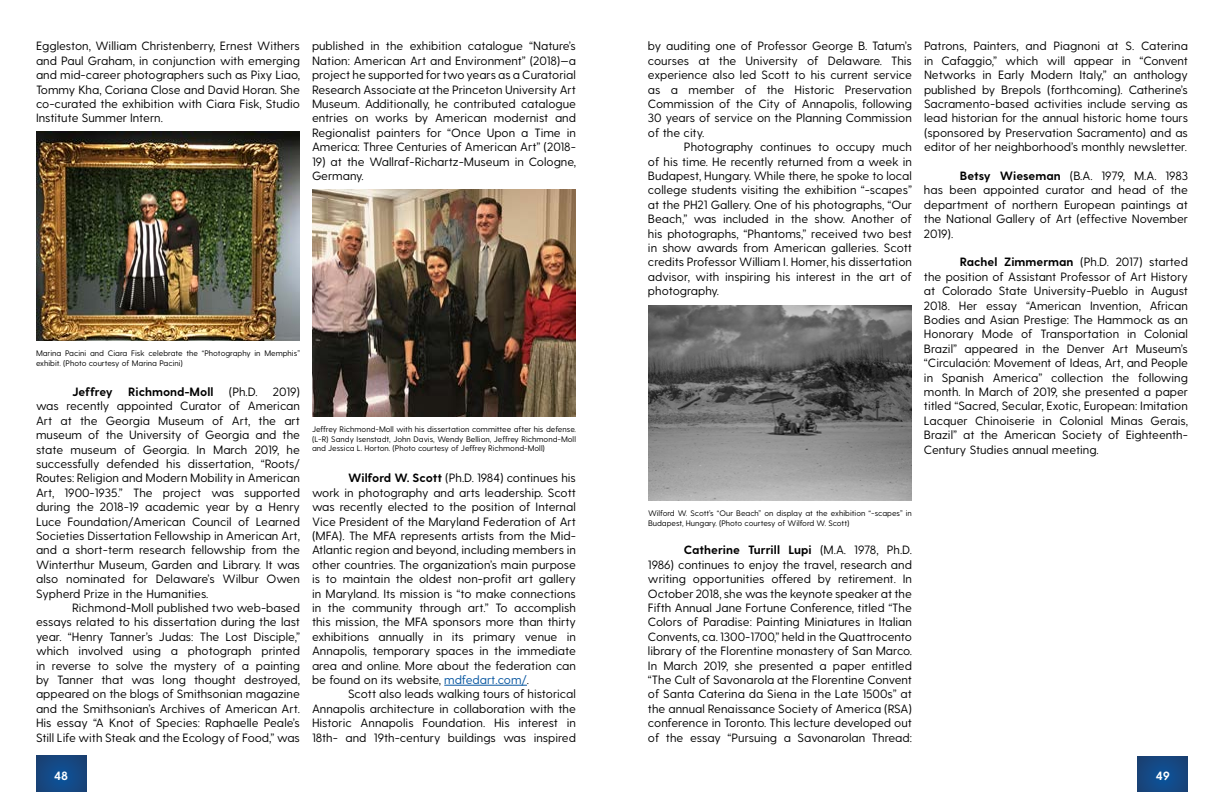
<style>
.page{position:relative;width:1224px;height:792px;background:#fff}
.page>*{position:absolute;margin:0;border:0;box-sizing:border-box;transform-origin:0 0}
.t1{font:12px/14.4px "Greycliff CF";color:#000;text-align:justify}
.t2{font:700 12px "Greycliff CF";color:#000}
.t3{font:700 12px "Greycliff CF";letter-spacing:-.02em;color:#000}
.t4{font:700 12px "Greycliff CF";color:#fff}
.t5{font:8px/9.6px "Greycliff CF";color:#000}
.s1{font-weight:700}
.s2{color:#04549f}
</style>
<div class="page">
<svg style="left:36px;top:756px;width:50px;height:36px;background:#144883"></svg>
<img style="left:36px;top:132px;width:264px;height:209px">
<hr style="left:444px;top:685px;width:83px;height:1px;background:#04549f">
<img style="left:312px;top:189px;width:264px;height:228px">
<svg style="left:1138px;top:756px;width:50px;height:36px;background:#144883"></svg>
<img style="left:648px;top:305px;width:264px;height:196px">
<p class="t1" style="left:36px;top:39px;width:266px">Eggleston, William Christenberry, Ernest Withers and Paul Graham, in conjunction with emerging and mid-career photographers such as Pixy Liao, Tommy Kha, Coriana Close and David Horan. She co-curated the exhibition with Ciara Fisk, Studio Institute Summer Intern.</p>
<p class="t1" style="left:312px;top:39px;width:266px">published in the exhibition catalogue “Nature’s Nation: American Art and Environment” (2018)—a project he supported for two years as a Curatorial Research Associate at the Princeton University Art Museum. Additionally, he contributed catalogue entries on works by American modernist and Regionalist painters for “Once Upon a Time in America: Three Centuries of American Art” (2018-</p>
<p class="t1" style="left:312px;top:154px;width:266px">19) at the Wallraf-Richartz-Museum in Cologne,<br>Germany.</p>
<p class="t5" style="left:36px;top:349px;width:266px">Marina Pacini and Ciara Fisk celebrate the “Photography in Memphis” exhibit. (Photo courtesy of Marina Pacini)</p>
<p class="t1" style="left:36px;top:385px;width:266px;text-indent:237px">2019) was recently appointed Curator of American Art at the Georgia Museum of Art, the art museum of the University of Georgia and the state museum of Georgia. In March 2019, he successfully defended his dissertation, “Roots/ Routes: Religion and Modern Mobility in American Art, 1900-1935.” The project was supported during the 2018-19 academic year by a Henry Luce Foundation/American Council of Learned Societies Dissertation Fellowship in American Art, and a short-term research fellowship from the Winterthur Museum, Garden and Library. It was also nominated for Delaware’s Wilbur Owen Sypherd Prize in the Humanities.</p>
<p class="t1" style="left:36px;top:601px;width:266px;text-indent:36px">Richmond-Moll published two web-based essays related to his dissertation during the last year. “Henry Tanner’s Judas: The Lost Disciple,” which involved using a photograph printed in reverse to solve the mystery of a painting by Tanner that was long thought destroyed, appeared on the blogs of Smithsonian magazine and the Smithsonian’s Archives of American Art.<br>His essay “A Knot of Species: Raphaelle Peale’s Still Life with Steak and the Ecology of Food,” was</p>
<p class="t3" style="left:72px;top:385px;width:42px">Jeffrey</p>
<p class="t2" style="left:128px;top:385px;width:87px">Richmond-Moll</p>
<p class="t1" style="left:229px;top:385px;width:30px">(Ph.D.</p>
<p class="t4" style="left:54px;top:768px;width:16px">48</p>
<p class="t5" style="left:312px;top:425px;width:266px;text-align:justify">Jeffrey Richmond-Moll with his dissertation committee after his defense. (L-R) Sandy Isenstadt, John Davis, Wendy Bellion, Jeffrey Richmond-Moll and Jessica L. Horton. (Photo courtesy of Jeffrey Richmond-Moll)</p>
<p class="t1" style="left:312px;top:471px;width:266px;text-indent:36px"><span class="s1">Wilford W. Scott</span> (Ph.D. 1984) continues his work in photography and arts leadership. Scott was recently elected to the position of Internal Vice President of the Maryland Federation of Art (MFA). The MFA represents artists from the Mid-Atlantic region and beyond, including members in other countries. The organization’s main purpose is to maintain the oldest non-profit art gallery in Maryland. Its mission is “to make connections in the community through art.” To accomplish this mission, the MFA sponsors more than thirty exhibitions annually in its primary venue in Annapolis, temporary spaces in the immediate area and online. More about the federation can be found on its website, <span class="s2">mdfedart.com/</span>.</p>
<p class="t1" style="left:312px;top:687px;width:266px;text-indent:36px">Scott also leads walking tours of historical Annapolis architecture in collaboration with the Historic Annapolis Foundation. His interest in 18th- and 19th-century buildings was inspired</p>
<p class="t1" style="left:648px;top:39px;width:266px">by auditing one of Professor George B. Tatum’s courses at the University of Delaware. This experience also led Scott to his current service as a member of the Historic Preservation Commission of the City of Annapolis, following 30 years of service on the Planning Commission of the city.</p>
<p class="t1" style="left:648px;top:140px;width:266px;text-indent:36px">Photography continues to occupy much of his time. He recently returned from a week in Budapest, Hungary. While there, he spoke to local college students visiting the exhibition “-scapes” at the PH21 Gallery. One of his photographs, “Our Beach,” was included in the show. Another of his photographs, “Phantoms,” received two best in show awards from American galleries. Scott credits Professor William I. Homer, his dissertation advisor, with inspiring his interest in the art of photography.</p>
<p class="t1" style="left:924px;top:39px;width:266px">Patrons, Painters, and Piagnoni at S. Caterina in Cafaggio,” which will appear in “Convent Networks in Early Modern Italy,” an anthology published by Brepols (forthcoming). Catherine’s Sacramento-based activities include serving as lead historian for the annual historic home tours (sponsored by Preservation Sacramento) and as editor of her neighborhood’s monthly newsletter.</p>
<p class="t1" style="left:924px;top:169px;width:266px;text-indent:36px"><span class="s1">Betsy Wieseman</span> (B.A. 1979, M.A. 1983 has been appointed curator and head of the department of northern European paintings at the National Gallery of Art (effective November 2019).</p>
<p class="t1" style="left:924px;top:255px;width:266px;text-indent:36px"><span class="s1">Rachel Zimmerman</span> (Ph.D. 2017) started the position of Assistant Professor of Art History at Colorado State University-Pueblo in August 2018. Her essay “American Invention, African Bodies and Asian Prestige: The Hammock as an Honorary Mode of Transportation in Colonial Brazil” appeared in the Denver Art Museum’s “Circulación: Movement of Ideas, Art, and People in Spanish America” collection the following month. In March of 2019, she presented a paper titled “Sacred, Secular, Exotic, European: Imitation Lacquer Chinoiserie in Colonial Minas Gerais, Brazil” at the American Society of Eighteenth-Century Studies annual meeting.</p>
<p class="t5" style="left:648px;top:509px;width:265px">Wilford W. Scott’s “Our Beach” on display at the exhibition “-scapes” in<br>Budapest, Hungary. (Photo courtesy of Wilford W. Scott)</p>
<p class="t1" style="left:648px;top:543px;width:266px;text-indent:36px"><span class="s1">Catherine Turrill Lupi</span> (M.A. 1978, Ph.D.<br>1986) continues to enjoy the travel, research and writing opportunities offered by retirement. In October 2018, she was the keynote speaker at the Fifth Annual Jane Fortune Conference, titled “The Colors of Paradise: Painting Miniatures in Italian Convents, ca. 1300-1700,” held in the Quattrocento library of the Florentine monastery of San Marco.<br>In March 2019, she presented a paper entitled “The Cult of Savonarola at the Florentine Convent of Santa Caterina da Siena in the Late 1500s” at the annual Renaissance Society of America (RSA) conference in Toronto. This lecture developed out of the essay “Pursuing a Savonarolan Thread:</p>
<p class="t4" style="left:1156px;top:769px;width:15px">49</p>
</div>
